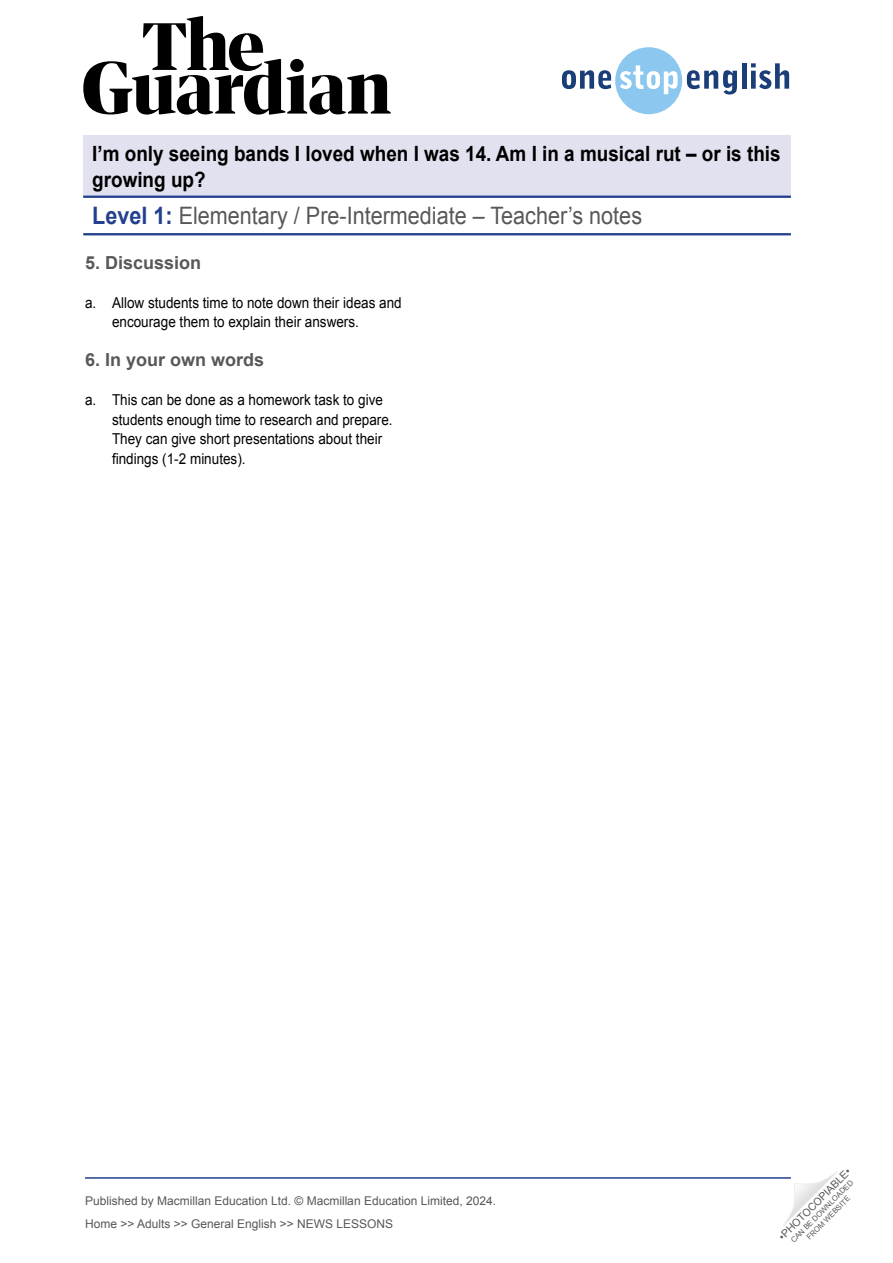
<style>
.page{position:relative;width:893px;height:1263px;background:#fff}
.page>*{position:absolute;margin:0;border:0;box-sizing:border-box;transform-origin:0 0}
.t1{font:24px "Arial";color:#58585a;scale:.9 1}
.t2{font:700 21px/25.2px "Arial";color:#000;scale:.9 1}
.TN__Title{font:700 18px "Arial";color:#58585a}
.t3{font:15px/19.5px "Arial";color:#000;scale:.9 1}
.t4{font:12px/23px "Arial";color:#575756}
.t5{font:10.5px "Arial";color:#575756}
.t6{font:7.5px/9px "Arial";color:#575756;text-align:center}
.s1{font-weight:700;color:#23408f}
</style>
<div class="page">
<hr style="left:85px;top:1177px;width:706px;height:2px;background:#23408f">
<svg style="left:783px;top:1171px;width:55px;height:55px"></svg>
<svg style="left:83px;top:16px;width:308px;height:99px"></svg>
<svg style="left:562px;top:47px;width:175px;height:67px"></svg>
<hr style="left:742px;top:63px;width:4px;height:26px;background:#1a3e78">
<svg style="left:751px;top:63px;width:38px;height:26px"></svg>
<div style="left:83px;top:136px;width:708px;height:61px;background:#e1e1ef"></div>
<hr style="left:83px;top:196px;width:708px;height:2px;background:#23408f">
<hr style="left:83px;top:233px;width:708px;height:2px;background:#23408f">
<h2 class="t2" style="left:92px;top:142px;width:766px">I’m only seeing bands I loved when I was 14. Am I in a musical rut – or is this growing up?</h2>
<h1 class="t1" style="left:92px;top:200px;width:612px"><span class="s1">Level 1:</span> Elementary / Pre-Intermediate – Teacher’s notes</h1>
<p class="TN__Title" style="left:85px;top:250px;width:118px">5. Discussion</p>
<p class="t3" style="left:112px;top:293px;width:323px;text-indent:-27px">a. Allow students time to note down their ideas and encourage them to explain their answers.</p>
<p class="TN__Title" style="left:85px;top:348px;width:181px">6. In your own words</p>
<p class="t3" style="left:112px;top:390px;width:313px;text-indent:-27px">a. This can be done as a homework task to give students enough time to research and prepare.<br>They can give short presentations about their findings (1-2 minutes).</p>
<p class="t4" style="left:85px;top:1189px;width:413px">Published by Macmillan Education Ltd. © Macmillan Education Limited, 2024.<br>Home &gt;&gt; Adults &gt;&gt; General English &gt;&gt; NEWS LESSONS</p>
<p class="t5" style="left:776px;top:1233px;width:99px;rotate:-45deg">•PHOTOCOPIABLE•</p>
<p class="t6" style="left:789px;top:1238px;width:86px;rotate:-45deg">CAN BE DOWNLOADED<br>FROM WEBSITE</p>
</div>
